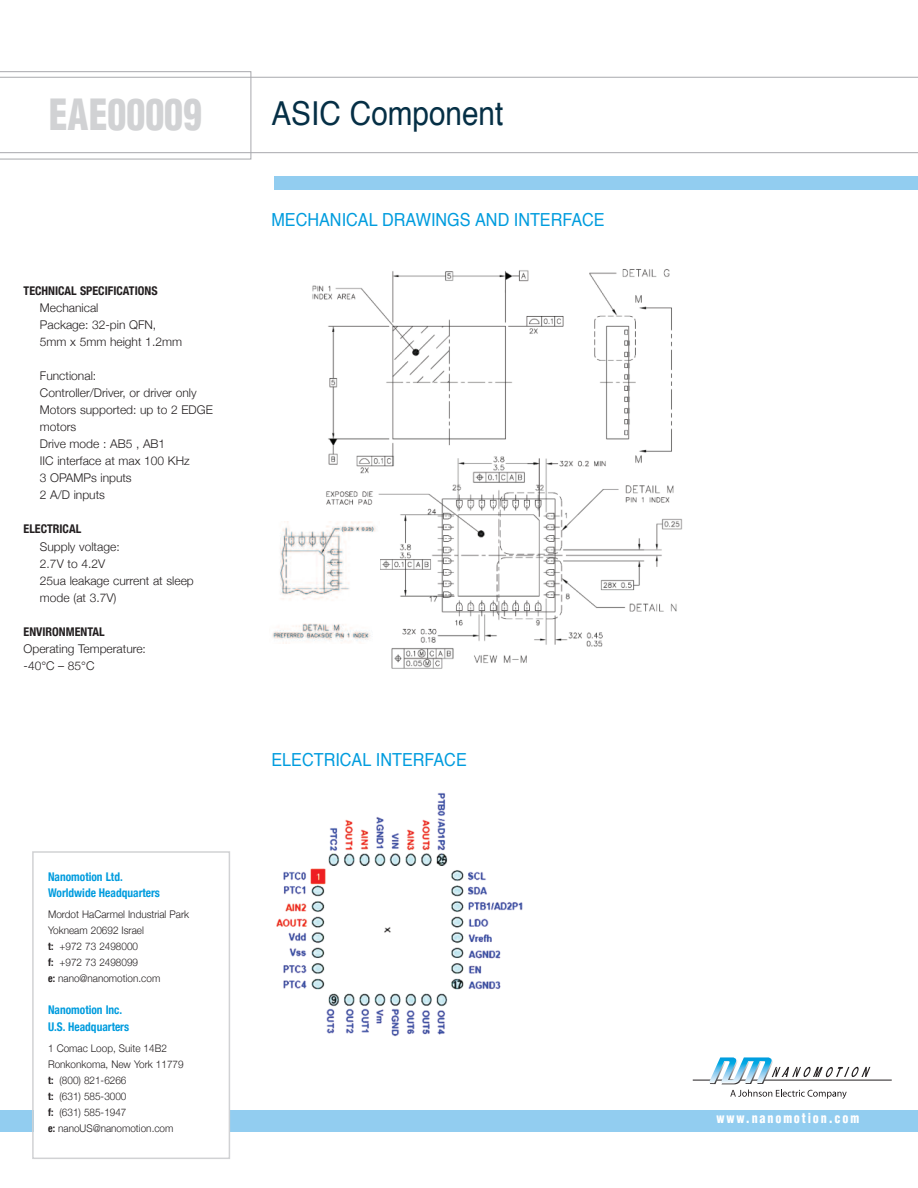
<style>
.page{position:relative;width:918px;height:1188px;background:#fff}
.page>*{position:absolute;margin:0;border:0;box-sizing:border-box;transform-origin:0 0}
.t1{font:33px "Helvetica";color:#052f45;scale:.9 1}
.t2{font:18px "Helvetica";color:#009cde;scale:.9 1}
.t3{font:900 condensed 13.5px "Helvetica";letter-spacing:.15em;color:#fff;scale:.9 1}
.t4{font:300 12px/17px "Helvetica Neue";color:#231f20}
.t5{font:700 condensed 12px/16px "Helvetica Neue";color:#009cde;scale:.95 1}
.t6{font:700 condensed 12px "Helvetica Neue";color:#231f20}
.t7{font:300 10.5px/16px "Helvetica Neue";color:#231f20;scale:.95 1}
.s1{font-weight:900;font-stretch:condensed;font-size:42px;color:#d1d2d4}
.s2{font-weight:900;font-stretch:condensed;font-size:42px;color:#fff}
.s3{font-weight:700;font-stretch:condensed}
</style>
<div class="page">
<img style="left:276px;top:793px;width:247px;height:244px">
<div style="left:0;top:1110px;width:918px;height:21px;background:#92cdf0"></div>
<div style="left:34px;top:853px;width:195px;height:305px;background:#fff"></div>
<div style="left:32px;top:851px;width:198px;height:308px;border:2px solid #d1d2d4"></div>
<hr style="left:693px;top:1080px;width:199px;height:1px;background:#231f20">
<svg style="left:709px;top:1057px;width:161px;height:27px"></svg>
<svg style="left:730px;top:1090px;width:117px;height:9px"></svg>
<div style="left:274px;top:177px;width:644px;height:13px;background:#92cdf0"></div>
<hr style="left:0;top:77px;width:918px;height:1px;background:#a8a9ad">
<hr style="left:0;top:152px;width:918px;height:1px;background:#a8a9ad">
<svg style="left:0;top:71px;width:251px;height:89px"></svg>
<img style="left:312px;top:269px;width:371px;height:400px">
<img style="left:272px;top:521px;width:107px;height:123px">
<h1 class="t1" style="left:49px;top:99px;width:507px"><span class="s1">EAE0</span><span class="s2">E</span><span class="s1">0</span><span class="s2">R</span><span class="s1">0</span><span class="s2">-</span><span class="s1">0</span><span class="s2">1</span><span class="s1">9</span><span class="s2">5-4</span> ASIC Component</h1>
<p class="t6" style="left:24px;top:284px;width:135px">TECHNICAL SPECIFICATIONS</p>
<p class="t4" style="left:40px;top:299px;width:144px">Mechanical<br>Package: 32-pin QFN,<br>5mm x 5mm height 1.2mm</p>
<p class="t4" style="left:40px;top:367px;width:174px">Functional:<br>Controller/Driver, or driver only<br>Motors supported: up to 2 EDGE motors<br>Drive mode : AB5 , AB1<br>IIC interface at max 100 KHz<br>3 OPAMPs inputs<br>2 A/D inputs</p>
<p class="t6" style="left:24px;top:522px;width:59px">ELECTRICAL</p>
<p class="t4" style="left:40px;top:538px;width:155px">Supply voltage:<br>2.7V to 4.2V<br>25ua leakage current at sleep mode (at 3.7V)</p>
<p class="t6" style="left:24px;top:624px;width:83px">ENVIRONMENTAL</p>
<p class="t4" style="left:24px;top:640px;width:124px">Operating Temperature: -40°C – 85°C</p>
<p class="t5" style="left:48px;top:868px;width:119px">Nanomotion Ltd.<br>Worldwide Headquarters</p>
<p class="t7" style="left:48px;top:906px;width:150px">Mordot HaCarmel Industrial Park<br>Yokneam 20692 Israel<br><span class="s3">t:</span> +972 73 2498000<br><span class="s3">f:</span> +972 73 2498099<br><span class="s3">e:</span> nano@nanomotion.com</p>
<p class="t5" style="left:48px;top:1002px;width:87px">Nanomotion Inc.<br>U.S. Headquarters</p>
<p class="t7" style="left:48px;top:1040px;width:144px">1 Comac Loop, Suite 14B2<br>Ronkonkoma, New York 11779 <span class="s3">t:</span> (800) 821-6266<br><span class="s3">t:</span> (631) 585-3000<br><span class="s3">f:</span> (631) 585-1947<br><span class="s3">e:</span> nanoUS@nanomotion.com</p>
<h2 class="t2" style="left:272px;top:212px;width:372px">MECHANICAL DRAWINGS AND INTERFACE</h2>
<h2 class="t2" style="left:272px;top:752px;width:219px">ELECTRICAL INTERFACE</h2>
<p class="t3" style="left:717px;top:1111px;width:160px">www.nanomotion.com</p>
</div>
